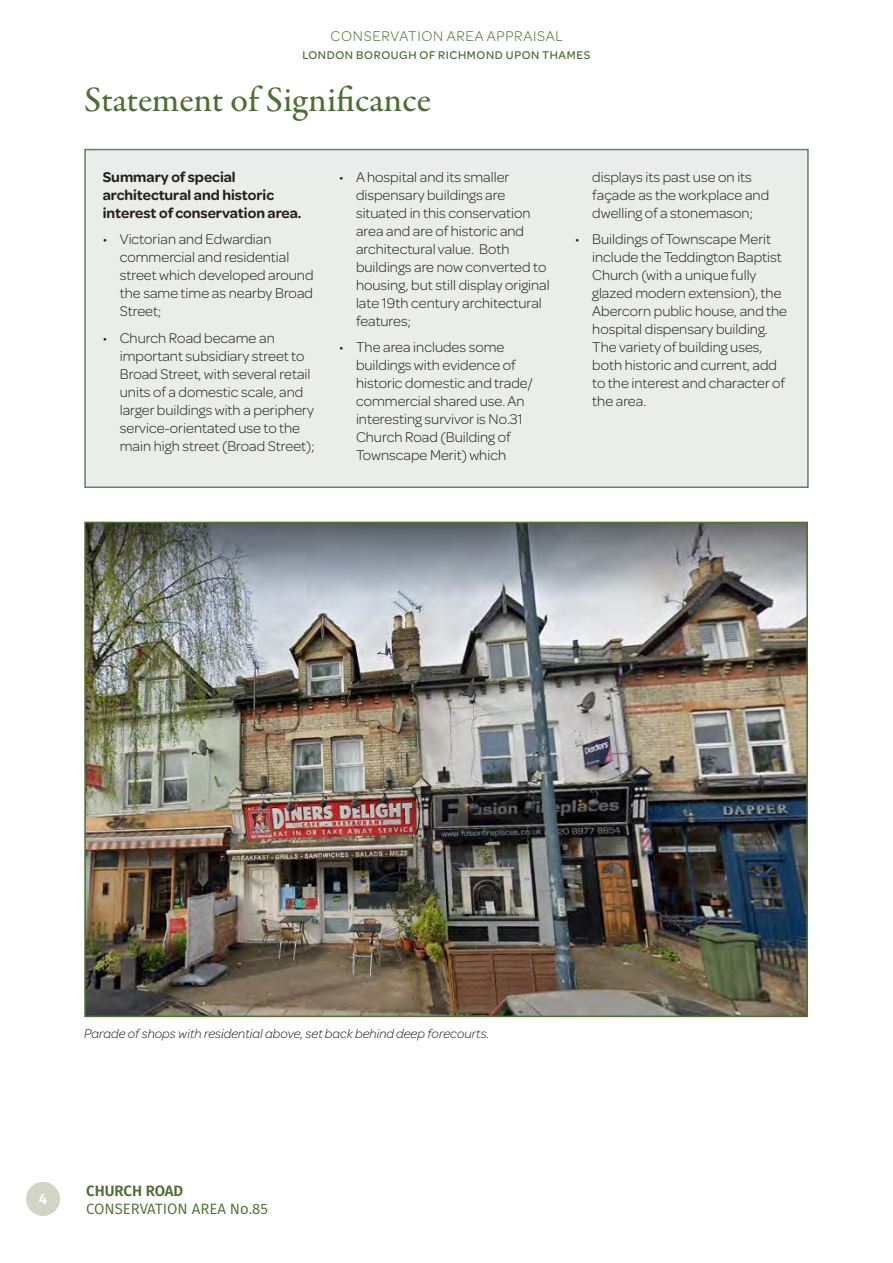
<style>
.page{position:relative;width:893px;height:1263px;background:#fff}
.page>*{position:absolute;margin:0;border:0;box-sizing:border-box;transform-origin:0 0}
.t1{font:500 36px "Garamond Premr Pro";color:#4e6f33}
.t2{font:300 15px/18px "Omnes";color:#231f20}
.t3{font:600 15px/18px "Omnes";color:#231f20}
.t4{font:300 15px "Omnes";letter-spacing:.05em;color:#4e6f33}
.t5{font:15px "Fira Sans";color:#4e6f33}
.t6{font:600 15px "Fira Sans";color:#4e6f33}
.t7{font:700 15px "Fira Sans";color:#fff}
.t8{font:italic 300 13.5px "Omnes";color:#231f20}
.t9{font:500 12px "Omnes";letter-spacing:.05em;color:#4e6f33}
</style>
<div class="page">
<div style="left:26px;top:1182px;width:34px;height:34px;background:#d0d5c4;border-radius:50%"></div>
<div style="left:85px;top:150px;width:723px;height:337px;background:#eaede9"></div>
<div style="left:84px;top:149px;width:725px;height:339px;border:2px solid #638062"></div>
<img style="left:87px;top:525px;width:718px;height:489px">
<div style="left:84px;top:522px;width:724px;height:495px;border:2px solid #4e6f33"></div>
<p class="t4" style="left:330px;top:26px;width:234px">CONSERVATION AREA APPRAISAL</p>
<p class="t9" style="left:302px;top:46px;width:290px">LONDON BOROUGH OF RICHMOND UPON THAMES</p>
<h1 class="t1" style="left:84px;top:78px;width:348px">Statement of Significance</h1>
<p class="t3" style="left:103px;top:167px;width:200px">Summary of special architectural and historic interest of conservation area.</p>
<p class="t2" style="left:120px;top:229px;width:195px;text-indent:-17px">• Victorian and Edwardian commercial and residential street which developed around the same time as nearby Broad<br>Street;</p>
<p class="t2" style="left:120px;top:328px;width:196px;text-indent:-17px">• Church Road became an important subsidiary street to<br>Broad Street, with several retail units of a domestic scale, and larger buildings with a periphery service-orientated use to the main high street (Broad Street);</p>
<p class="t2" style="left:356px;top:167px;width:195px;text-indent:-17px">• A hospital and its smaller dispensary buildings are situated in this conservation area and are of historic and architectural value. Both buildings are now converted to housing, but still display original late 19th century architectural features;</p>
<p class="t2" style="left:356px;top:337px;width:178px;text-indent:-17px">• The area includes some buildings with evidence of historic domestic and trade/ commercial shared use. An interesting survivor is No.31<br>Church Road (Building of<br>Townscape Merit) which</p>
<p class="t2" style="left:592px;top:167px;width:178px">displays its past use on its façade as the workplace and dwelling of a stonemason;</p>
<p class="t2" style="left:592px;top:229px;width:196px;text-indent:-17px">• Buildings of Townscape Merit include the Teddington Baptist<br>Church (with a unique fully glazed modern extension), the<br>Abercorn public house, and the hospital dispensary building.<br>The variety of building uses, both historic and current, add to the interest and character of the area.</p>
<p class="t8" style="left:84px;top:1025px;width:406px">Parade of shops with residential above, set back behind deep forecourts.</p>
<p class="t7" style="left:39px;top:1188px;width:10px">4</p>
<p class="t6" style="left:86px;top:1180px;width:99px">CHURCH ROAD</p>
<p class="t5" style="left:86px;top:1198px;width:183px">CONSERVATION AREA No.85</p>
</div>
